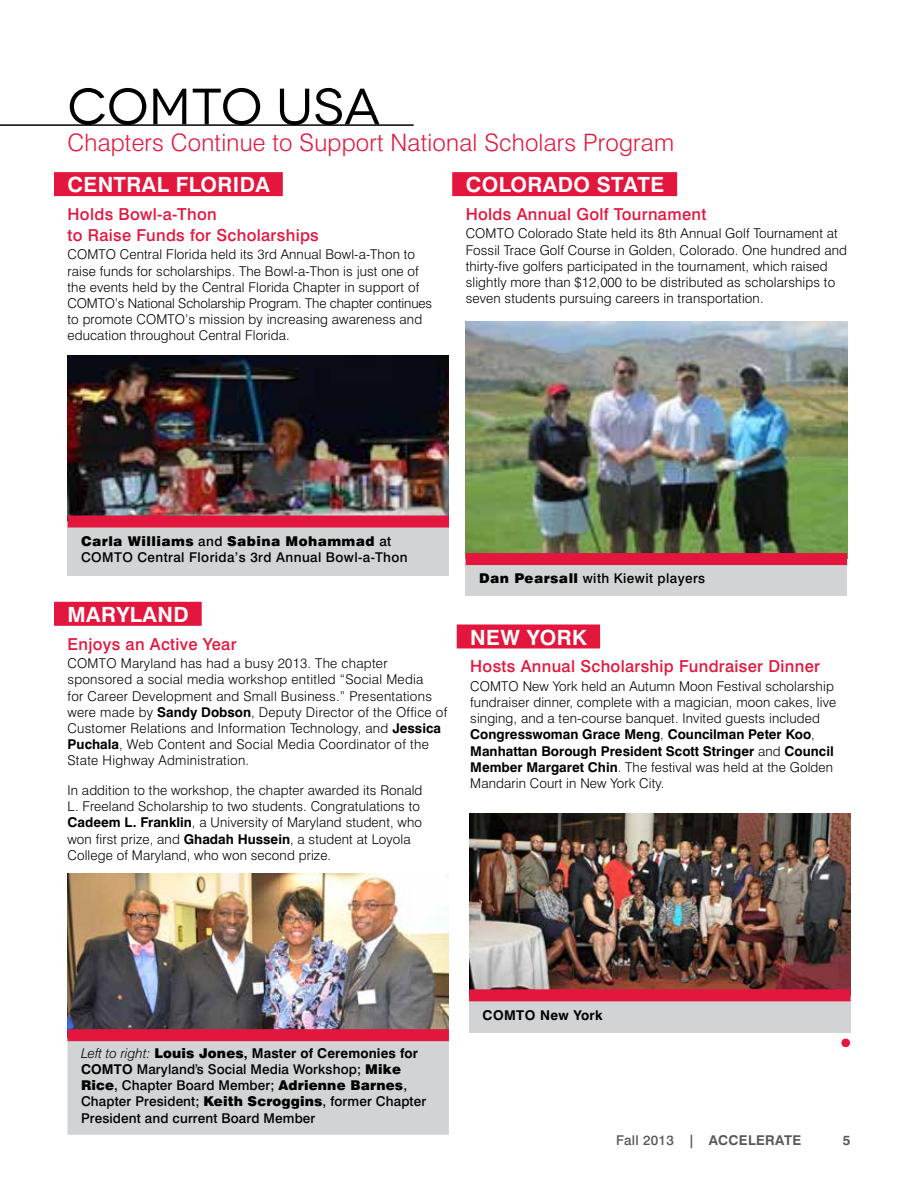
<style>
.page{position:relative;width:918px;height:1188px;background:#fff}
.page>*{position:absolute;margin:0;border:0;box-sizing:border-box;transform-origin:0 0}
.t1{font:51px "Novecentowide";letter-spacing:.005em;color:#000}
.t2{font:300 24px "Swiss 721 BT";letter-spacing:.01em;color:#e3173e}
.t3{font:700 21px "Swiss 721 BT";letter-spacing:.02em;color:#fff}
.t4{font:500 16.5px/21px "Swiss 721 BT";letter-spacing:.02em;color:#e3173e}
.t5{font:300 13.5px/16.2px "Swiss 721 BT";letter-spacing:.01em;color:#000}
.t6{font:500 13.5px/16.2px "Swiss 721 BT";letter-spacing:.01em;color:#000}
.t7{font:500 13.5px/16.2px "Swiss 721 BT";letter-spacing:.03em;color:#000}
.t8{font:700 13.5px "Swiss 721 BT";letter-spacing:.02em;color:#58595b}
.t9{font:700 13.5px "Swiss 721 BT";letter-spacing:.03em;color:#000}
.t10{font:12px "Zapf Dingbats";color:#e3173e}
.s1{font-weight:900}
.s2{font-weight:700}
.s3{font-weight:300;font-style:italic}
.s4{font-weight:500}
</style>
<div class="page">
<div style="left:68px;top:1030px;width:381px;height:105px;background:#d1d3d4;border:6px solid #d1d3d4"></div>
<hr style="left:0;top:124px;width:414px;height:2px;background:#000">
<img style="left:68px;top:355px;width:381px;height:161px">
<div style="left:68px;top:522px;width:381px;height:54px;background:#d1d3d4"></div>
<div style="left:54px;top:172px;width:229px;height:24px;background:#e3173e"></div>
<div style="left:466px;top:558px;width:381px;height:38px;background:#d1d3d4"></div>
<img style="left:466px;top:322px;width:381px;height:231px">
<div style="left:452px;top:172px;width:225px;height:24px;background:#e3173e"></div>
<div style="left:457px;top:624px;width:143px;height:24px;background:#e3173e"></div>
<div style="left:469px;top:995px;width:381px;height:38px;background:#d1d3d4"></div>
<img style="left:469px;top:814px;width:381px;height:175px">
<div style="left:54px;top:602px;width:148px;height:24px;background:#e3173e"></div>
<img style="left:68px;top:874px;width:381px;height:155px">
<div style="left:68px;top:1029px;width:381px;height:12px;background:#e3173e"></div>
<div style="left:469px;top:989px;width:381px;height:12px;background:#e3173e"></div>
<div style="left:466px;top:553px;width:381px;height:12px;background:#e3173e"></div>
<div style="left:68px;top:516px;width:381px;height:12px;background:#e3173e"></div>
<h1 class="t1" style="left:68px;top:77px;width:314px">COMTO USA</h1>
<h2 class="t2" style="left:68px;top:128px;width:608px">Chapters Continue to Support National Scholars Program</h2>
<h3 class="t3" style="left:68px;top:172px;width:204px">CENTRAL FLORIDA</h3>
<p class="t4" style="left:68px;top:204px;width:253px">Holds Bowl-a-Thon<br>to Raise Funds for Scholarships</p>
<p class="t5" style="left:68px;top:246px;width:366px">COMTO Central Florida held its 3rd Annual Bowl-a-Thon to raise funds for scholarships. The Bowl-a-Thon is just one of the events held by the Central Florida Chapter in support of COMTO’s National Scholarship Program. The chapter continues to promote COMTO’s mission by increasing awareness and education throughout Central Florida.</p>
<h3 class="t3" style="left:466px;top:172px;width:200px">COLORADO STATE</h3>
<p class="t4" style="left:466px;top:204px;width:242px">Holds Annual Golf Tournament</p>
<p class="t5" style="left:466px;top:225px;width:383px">COMTO Colorado State held its 8th Annual Golf Tournament at Fossil Trace Golf Course in Golden, Colorado. One hundred and thirty-five golfers participated in the tournament, which raised slightly more than $12,000 to be distributed as scholarships to seven students pursuing careers in transportation.</p>
<p class="t7" style="left:81px;top:533px;width:328px"><span class="s1">Carla Williams</span> and <span class="s1">Sabina Mohammad</span> at<br>COMTO Central Florida’s 3rd Annual Bowl-a-Thon</p>
<h3 class="t3" style="left:68px;top:602px;width:123px">MARYLAND</h3>
<p class="t4" style="left:68px;top:633px;width:171px">Enjoys an Active Year</p>
<p class="t5" style="left:68px;top:655px;width:381px">COMTO Maryland has had a busy 2013. The chapter sponsored a social media workshop entitled “Social Media<br>for Career Development and Small Business.” Presentations were made by <span class="s2">Sandy Dobson</span>, Deputy Director of the Office of Customer Relations and Information Technology, and <span class="s2">Jessica Puchala</span>, Web Content and Social Media Coordinator of the State Highway Administration.</p>
<p class="t5" style="left:68px;top:782px;width:357px">In addition to the workshop, the chapter awarded its Ronald L. Freeland Scholarship to two students. Congratulations to <span class="s2">Cadeem L. Franklin</span>, a University of Maryland student, who won first prize, and <span class="s2">Ghadah Hussein</span>, a student at Loyola College of Maryland, who won second prize.</p>
<p class="t7" style="left:479px;top:570px;width:228px"><span class="s1">Dan Pearsall</span> with Kiewit players</p>
<h3 class="t3" style="left:470px;top:624px;width:118px">NEW YORK</h3>
<p class="t4" style="left:470px;top:656px;width:351px">Hosts Annual Scholarship Fundraiser Dinner</p>
<p class="t5" style="left:470px;top:678px;width:368px">COMTO New York held an Autumn Moon Festival scholarship fundraiser dinner, complete with a magician, moon cakes, live singing, and a ten-course banquet. Invited guests included <span class="s2">Congresswoman Grace Meng</span>, <span class="s2">Councilman Peter Koo</span>, <span class="s2">Manhattan Borough President Scott Stringer</span> and <span class="s2">Council Member Margaret Chin</span>. The festival was held at the Golden Mandarin Court in New York City.</p>
<p class="t6" style="left:81px;top:1045px;width:347px"><span class="s3">Left to right:</span> <span class="s1">Louis Jones</span><span class="s2">, Master of Ceremonies for COMTO</span> Maryland’s Social Media Workshop; <span class="s1">Mike Rice</span>, Chapter Board Member; <span class="s1">Adrienne Barnes</span>, Chapter President; <span class="s1">Keith Scroggins</span>, former Chapter President and current Board Member</p>
<p class="t9" style="left:483px;top:1007px;width:122px">COMTO New York</p>
<p class="t10" style="left:841px;top:1037px;width:11px">●</p>
<p class="t8" style="left:616px;top:1132px;width:187px"><span class="s4">Fall 2013</span> | ACCELERATE</p>
<p class="t8" style="left:843px;top:1132px;width:9px">5</p>
</div>
